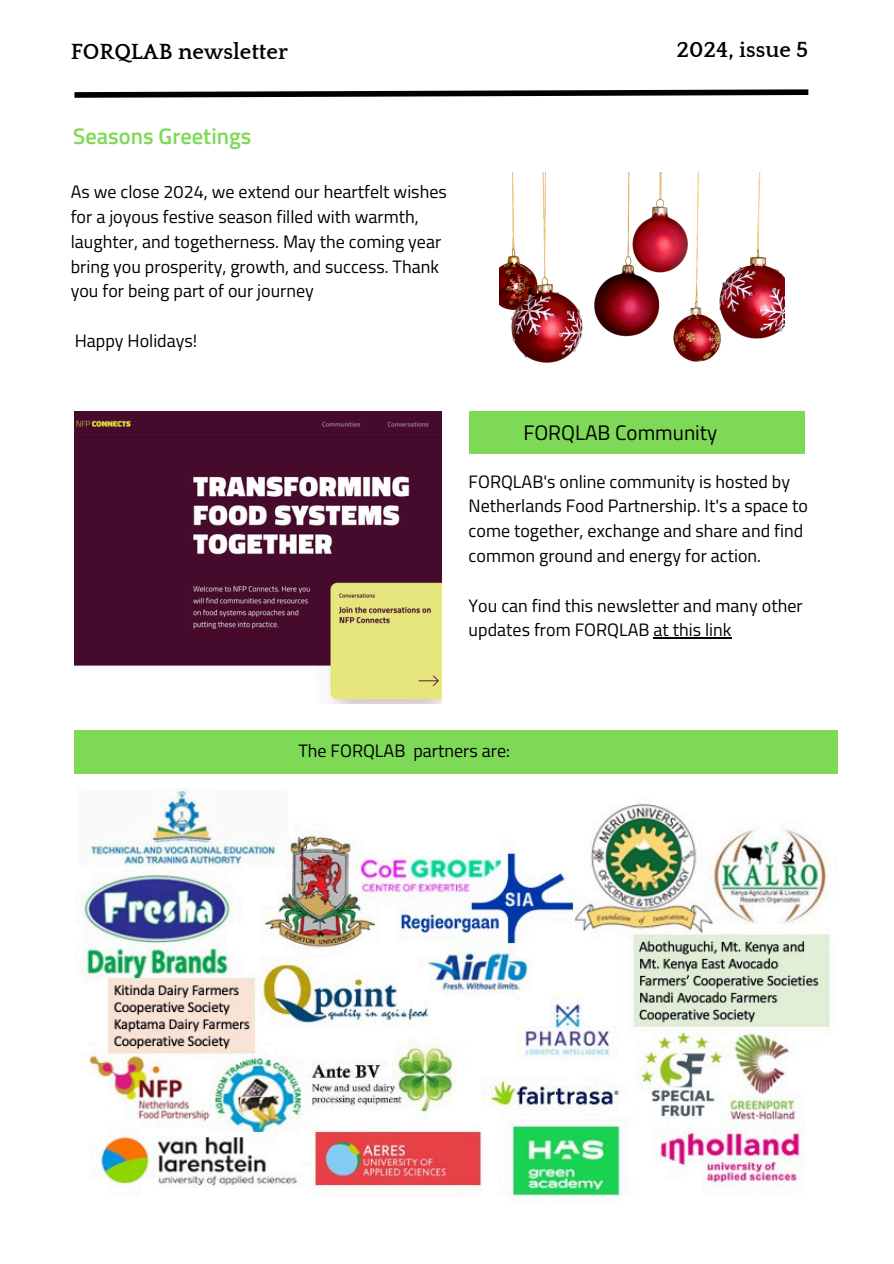
<style>
.page{position:relative;width:894px;height:1264px;background:#fff}
.page>*{position:absolute;margin:0;border:0;box-sizing:border-box;transform-origin:0 0}
.t1{font:700 22.5px "Quattrocento";color:#000}
.t2{font:600 22.5px "Titillium Web";color:#7ed957}
.t3{font:21px "Titillium Web";color:#000}
.t4{font:18px/24.8px "Titillium Web";color:#000}
</style>
<div class="page">
<svg style="left:74px;top:89px;width:735px;height:9px"></svg>
<div style="left:468px;top:411px;width:336px;height:42px;background:#7ed957"></div>
<div style="left:74px;top:730px;width:763px;height:43px;background:#7ed957"></div>
<img style="left:74px;top:411px;width:367px;height:292px">
<img style="left:83px;top:788px;width:747px;height:409px">
<img style="left:499px;top:172px;width:285px;height:190px">
<hr style="left:653px;top:637px;width:78px;height:1px;background:#000">
<h1 class="t1" style="left:71px;top:40px;width:219px">FORQLAB newsletter</h1>
<h2 class="t2" style="left:73px;top:118px;width:180px">Seasons Greetings</h2>
<p class="t4" style="left:71px;top:179px;width:377px">As we close 2024, we extend our heartfelt wishes for a joyous festive season filled with warmth, laughter, and togetherness. May the coming year bring you prosperity, growth, and success. Thank you for being part of our journey</p>
<p class="t4" style="left:75px;top:328px;width:124px">Happy Holidays!</p>
<h1 class="t1" style="left:676px;top:38px;width:133px">2024, issue 5</h1>
<p class="t3" style="left:523px;top:416px;width:195px">FORQLAB Community</p>
<h1 class="t4" style="left:468px;top:468px;width:341px">FORQLAB's online community is hosted by Netherlands Food Partnership. It's a space to come together, exchange and share and find common ground and energy for action.</h1>
<p class="t4" style="left:468px;top:592px;width:335px">You can find this newsletter and many other updates from FORQLAB at this link</p>
<p class="t4" style="left:298px;top:738px;width:213px">The FORQLAB partners are:</p>
</div>
